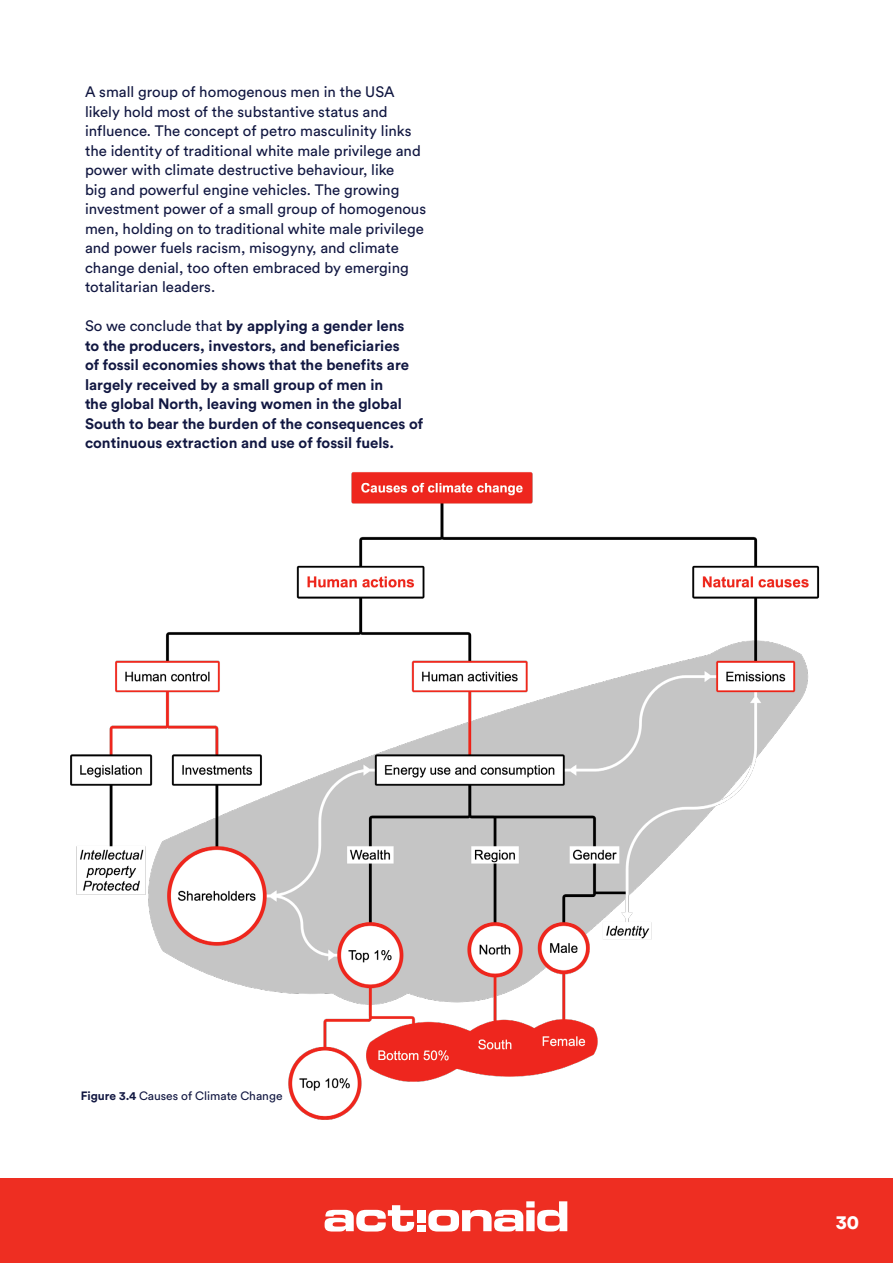
<style>
.page{position:relative;width:893px;height:1263px;background:#fff}
.page>*{position:absolute;margin:0;border:0;box-sizing:border-box;transform-origin:0 0}
.t1{font:900 19.5px "Circular Std";color:#fff}
.t2{font:15px/19.5px "Circular Std";color:#111741}
.t3{font:700 15px/19.5px "Circular Std";color:#111741}
.t4{font:12px "Circular Std";color:#111741}
.s1{font-weight:400}
.s2{font-weight:700}
</style>
<div class="page">
<div style="left:0;top:1178px;width:893px;height:85px;background:#ee2e22"></div>
<svg style="left:325px;top:1205px;width:89px;height:26px"></svg>
<svg style="left:428px;top:1201px;width:139px;height:30px"></svg>
<div style="left:417px;top:1210px;width:8px;height:12px;background:#fff"></div>
<div style="left:417px;top:1225px;width:8px;height:6px;background:#fff"></div>
<img style="left:70px;top:472px;width:750px;height:648px">
<p class="t2" style="left:85px;top:82px;width:343px">A small group of homogenous men in the USA likely hold most of the substantive status and influence. The concept of petro masculinity links the identity of traditional white male privilege and power with climate destructive behaviour, like<br>big and powerful engine vehicles. The growing investment power of a small group of homogenous men, holding on to traditional white male privilege and power fuels racism, misogyny, and climate change denial, too often embraced by emerging totalitarian leaders.</p>
<p class="t3" style="left:85px;top:316px;width:340px"><span class="s1">So we conclude that</span> by applying a gender lens<br>to the producers, investors, and beneficiaries<br>of fossil economies shows that the benefits are largely received by a small group of men in<br>the global North, leaving women in the global South to bear the burden of the consequences of continuous extraction and use of fossil fuels.</p>
<p class="t4" style="left:81px;top:1088px;width:203px"><span class="s2">Figure 3.4</span> Causes of Climate Change</p>
<h1 class="t1" style="left:836px;top:1209px;width:24px">30</h1>
</div>
